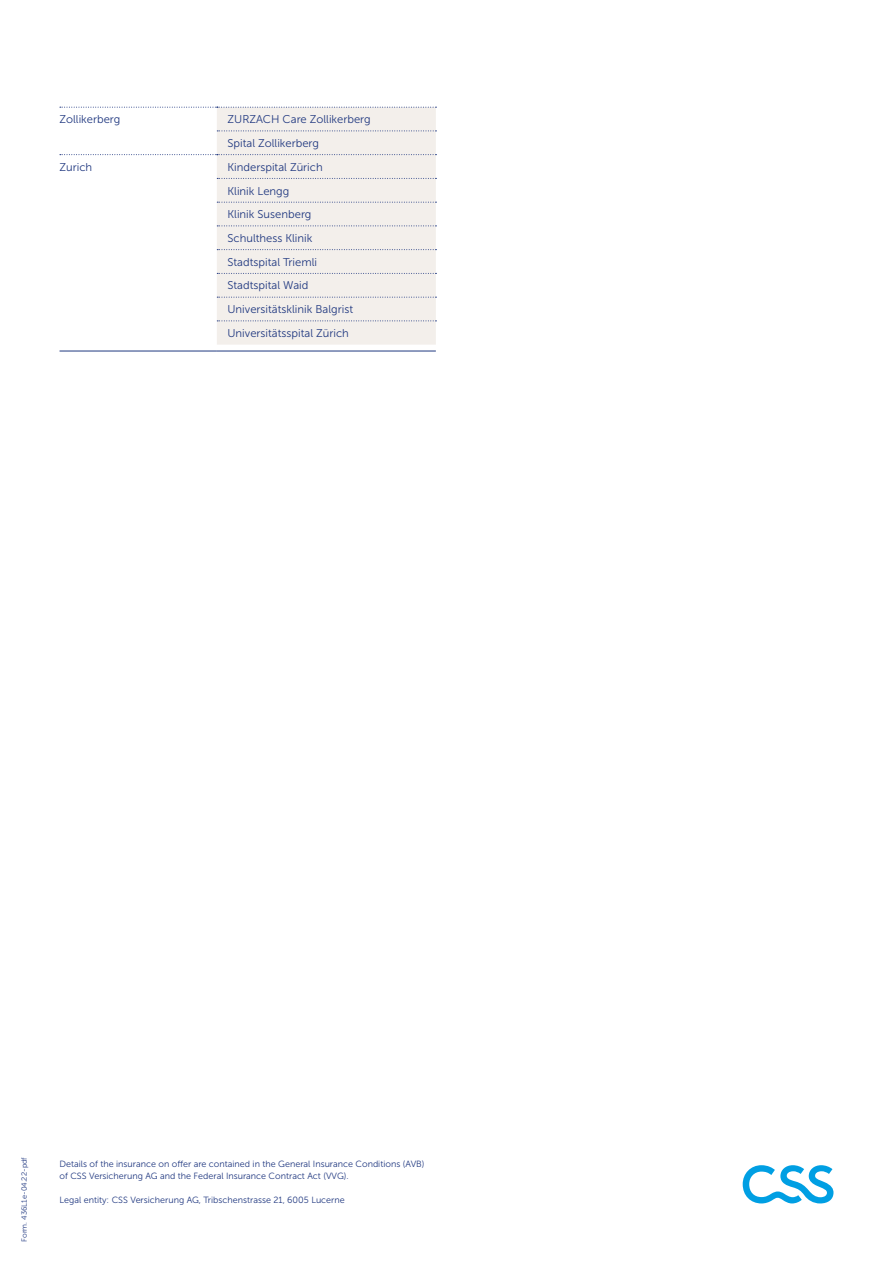
<style>
.page{position:relative;width:893px;height:1263px;background:#fff}
.page>*{position:absolute;margin:0;border:0;box-sizing:border-box;transform-origin:0 0}
.Tabelle_Text_7_5pt{font:11.25px "Museo Sans 300";color:#203880}
.Legende_6pt{font:9px/12px "Museo Sans 300";color:#203880}
.Form-Nummer{font:7.5px "Museo Sans 300";color:#203880}
</style>
<div class="page">
<svg style="left:743px;top:1165px;width:90px;height:38px"></svg>
<div style="left:217px;top:108px;width:219px;height:237px;background:#f3efeb"></div>
<svg style="left:60px;top:107px;width:376px;height:1px"></svg>
<svg style="left:217px;top:131px;width:219px;height:1px"></svg>
<svg style="left:217px;top:178px;width:219px;height:1px"></svg>
<svg style="left:217px;top:202px;width:219px;height:1px"></svg>
<svg style="left:217px;top:226px;width:219px;height:1px"></svg>
<svg style="left:217px;top:249px;width:219px;height:1px"></svg>
<svg style="left:217px;top:273px;width:219px;height:1px"></svg>
<svg style="left:217px;top:297px;width:219px;height:1px"></svg>
<svg style="left:217px;top:320px;width:219px;height:1px"></svg>
<svg style="left:60px;top:154px;width:376px;height:1px"></svg>
<hr style="left:60px;top:351px;width:157px;height:1px;background:#203880">
<hr style="left:217px;top:351px;width:219px;height:1px;background:#203880">
<p class="Tabelle_Text_7_5pt" style="left:60px;top:113px;width:62px">Zollikerberg</p>
<p class="Tabelle_Text_7_5pt" style="left:227px;top:113px;width:145px">ZURZACH Care Zollikerberg</p>
<p class="Tabelle_Text_7_5pt" style="left:227px;top:137px;width:93px">Spital Zollikerberg</p>
<p class="Tabelle_Text_7_5pt" style="left:60px;top:161px;width:34px">Zurich</p>
<p class="Tabelle_Text_7_5pt" style="left:227px;top:161px;width:97px">Kinderspital Zürich</p>
<p class="Tabelle_Text_7_5pt" style="left:227px;top:185px;width:63px">Klinik Lengg</p>
<p class="Tabelle_Text_7_5pt" style="left:227px;top:208px;width:86px">Klinik Susenberg</p>
<p class="Tabelle_Text_7_5pt" style="left:227px;top:232px;width:87px">Schulthess Klinik</p>
<p class="Tabelle_Text_7_5pt" style="left:227px;top:256px;width:91px">Stadtspital Triemli</p>
<p class="Tabelle_Text_7_5pt" style="left:227px;top:280px;width:83px">Stadtspital Waid</p>
<p class="Tabelle_Text_7_5pt" style="left:227px;top:303px;width:127px">Universitätsklinik Balgrist</p>
<p class="Tabelle_Text_7_5pt" style="left:227px;top:327px;width:123px">Universitätsspital Zürich</p>
<p class="Form-Nummer" style="left:20px;top:1242px;width:86px;rotate:-90deg">Form. 436L1e-04.22-pdf</p>
<p class="Legende_6pt" style="left:60px;top:1158px;width:366px">Details of the insurance on offer are contained in the General Insurance Conditions (AVB) of CSS Versicherung AG and the Federal Insurance Contract Act (VVG).</p>
<p class="Legende_6pt" style="left:60px;top:1194px;width:287px">Legal entity: CSS Versicherung AG, Tribschenstrasse 21, 6005 Lucerne</p>
</div>
